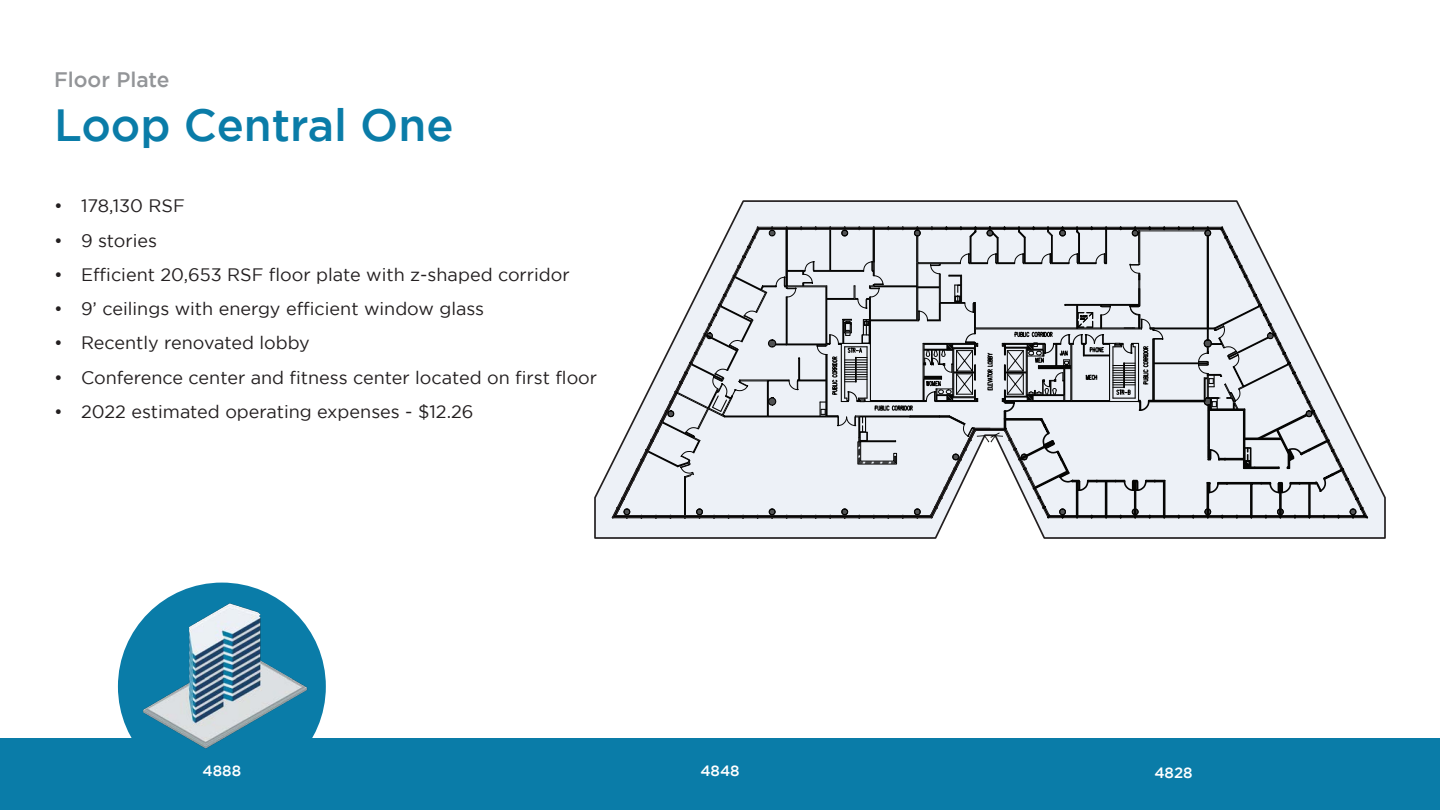
<style>
.page{position:relative;width:1440px;height:810px;background:#fff}
.page>*{position:absolute;margin:0;border:0;box-sizing:border-box;transform-origin:0 0}
._24_28_8_pt_Heading{font:500 45px "Gotham";color:#0a7ca8}
._12_16_pt_Subheading{font:500 21px "Gotham";color:#939598}
.t1{font:18px "Gotham";color:#231f20}
._10_14_pt_Body_Text{font:500 15px "Gotham";color:#fff}
</style>
<div class="page">
<div style="left:0;top:734px;width:1440px;height:76px;background:#0a7ca8"></div>
<div style="left:0;top:0;width:1440px;height:738px;background:#fff"></div>
<div style="left:118px;top:583px;width:208px;height:207px;background:#0a7ca8;border-radius:50%"></div>
<img style="left:136px;top:600px;width:172px;height:149px">
<svg style="left:594px;top:200px;width:792px;height:339px"></svg>
<svg style="left:610px;top:225px;width:760px;height:295px;background:#d4d7dc"></svg>
<p class="_12_16_pt_Subheading" style="left:54px;top:68px;width:117px">Floor Plate</p>
<p class="_24_28_8_pt_Heading" style="left:54px;top:99px;width:401px">Loop Central One</p>
<p class="t1" style="left:54px;top:196px;width:132px">• 178,130 RSF</p>
<p class="t1" style="left:54px;top:230px;width:105px">• 9 stories</p>
<p class="t1" style="left:54px;top:264px;width:517px">• Efficient 20,653 RSF floor plate with z-shaped corridor</p>
<p class="t1" style="left:54px;top:299px;width:432px">• 9’ ceilings with energy efficient window glass</p>
<p class="t1" style="left:54px;top:333px;width:257px">• Recently renovated lobby</p>
<p class="t1" style="left:54px;top:367px;width:545px">• Conference center and fitness center located on first floor</p>
<p class="t1" style="left:54px;top:402px;width:421px">• 2022 estimated operating expenses - $12.26</p>
<p class="_10_14_pt_Body_Text" style="left:203px;top:762px;width:40px">4888</p>
<p class="_10_14_pt_Body_Text" style="left:700px;top:762px;width:41px">4848</p>
<p class="_10_14_pt_Body_Text" style="left:1154px;top:764px;width:40px">4828</p>
</div>
